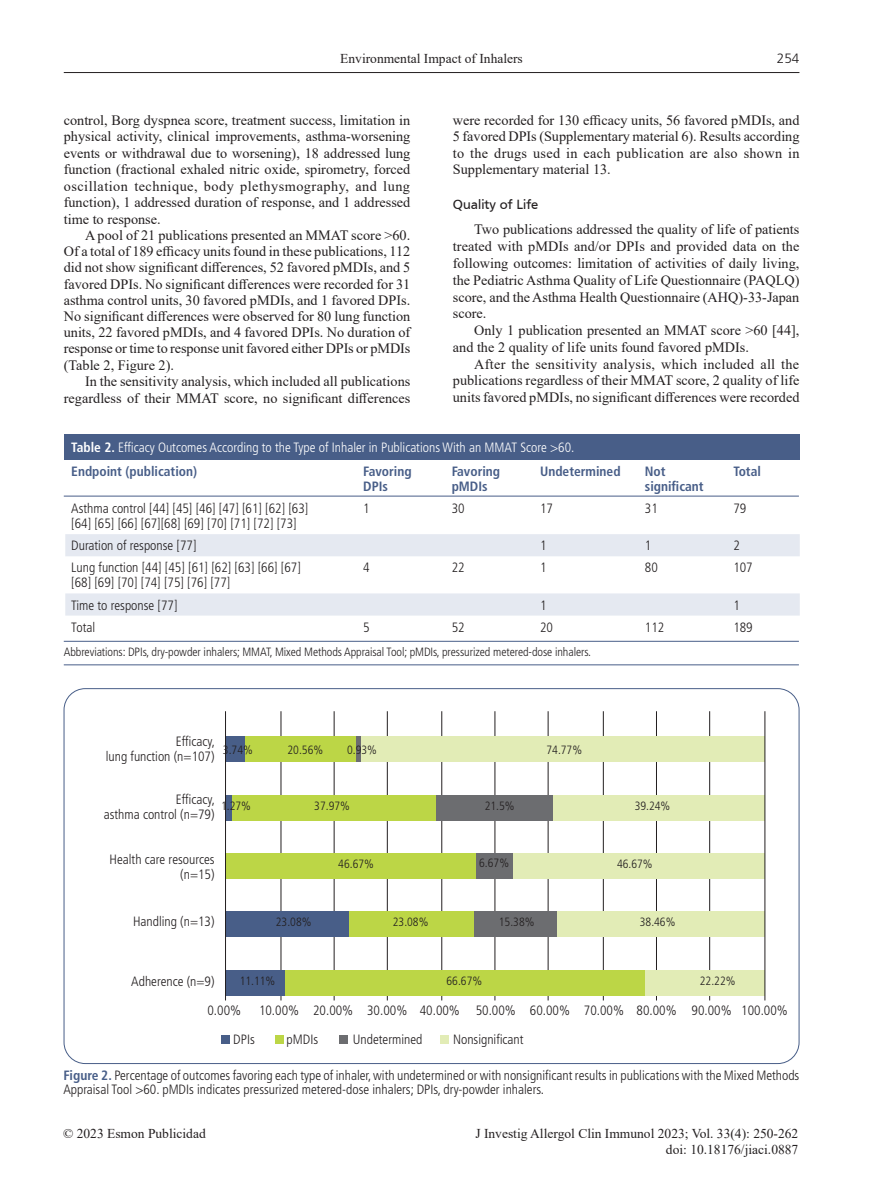
<style>
.page{position:relative;width:893px;height:1191px;background:#fff}
.page>*{position:absolute;margin:0;border:0;box-sizing:border-box;transform-origin:0 0}
.t1{font:14.25px/16.5px "Times New Roman";color:#231f20;text-align:justify}
.t2{font:13.8px "Frutiger";color:#231f20}
.t3{font:300 condensed 13.5px/15px "Frutiger LT Std";color:#231f20}
.t4{font:13.5px/16.5px "Times New Roman";color:#231f20;text-align:right}
.t5{font:300 condensed 13.5px "Frutiger LT Std";color:#fff}
.t6{font:700 condensed 13.5px/15px "Frutiger LT Std";color:#485e88}
.t7{font:300 13.5px "Frutiger LT Std";color:#231f20}
.t8{font:300 condensed 12px "Frutiger LT Std";letter-spacing:-.005em;color:#231f20}
.s1{font-weight:700}
.s2{font-weight:700;color:#485e88}
</style>
<div class="page">
<hr style="left:64px;top:72px;width:735px;height:1px;background:#231f20">
<hr style="left:281px;top:711px;width:1px;height:289px;background:#231f20">
<hr style="left:441px;top:711px;width:1px;height:289px;background:#231f20">
<hr style="left:603px;top:711px;width:1px;height:289px;background:#231f20">
<hr style="left:334px;top:711px;width:1px;height:289px;background:#231f20">
<hr style="left:495px;top:711px;width:1px;height:289px;background:#231f20">
<hr style="left:656px;top:711px;width:1px;height:289px;background:#231f20">
<hr style="left:387px;top:711px;width:1px;height:289px;background:#231f20">
<hr style="left:548px;top:711px;width:1px;height:289px;background:#231f20">
<hr style="left:709px;top:711px;width:1px;height:289px;background:#231f20">
<div style="left:225px;top:736px;width:23px;height:26px;background:#485e88"></div>
<div style="left:225px;top:795px;width:10px;height:25px;background:#485e88"></div>
<div style="left:225px;top:911px;width:129px;height:25px;background:#485e88"></div>
<div style="left:225px;top:970px;width:63px;height:26px;background:#485e88"></div>
<div style="left:245px;top:736px;width:113px;height:26px;background:#bcd646"></div>
<div style="left:232px;top:795px;width:205px;height:25px;background:#bcd646"></div>
<div style="left:225px;top:853px;width:253px;height:26px;background:#bcd646"></div>
<div style="left:350px;top:911px;width:127px;height:25px;background:#bcd646"></div>
<div style="left:285px;top:970px;width:362px;height:26px;background:#bcd646"></div>
<div style="left:356px;top:736px;width:7px;height:26px;background:#6c6d70"></div>
<div style="left:436px;top:795px;width:120px;height:25px;background:#6c6d70"></div>
<div style="left:477px;top:853px;width:38px;height:26px;background:#6c6d70"></div>
<div style="left:474px;top:911px;width:84px;height:25px;background:#6c6d70"></div>
<div style="left:222px;top:1035px;width:8px;height:8px;background:#485e88"></div>
<div style="left:340px;top:1035px;width:8px;height:8px;background:#6c6d70"></div>
<div style="left:275px;top:1035px;width:9px;height:8px;background:#bcd646"></div>
<div style="left:440px;top:1035px;width:9px;height:8px;background:#e2ecb6"></div>
<div style="left:361px;top:736px;width:404px;height:26px;background:#e2ecb6"></div>
<div style="left:553px;top:795px;width:212px;height:25px;background:#e2ecb6"></div>
<div style="left:513px;top:853px;width:252px;height:26px;background:#e2ecb6"></div>
<div style="left:557px;top:911px;width:208px;height:25px;background:#e2ecb6"></div>
<div style="left:645px;top:970px;width:120px;height:26px;background:#e2ecb6"></div>
<hr style="left:225px;top:711px;width:1px;height:289px;background:#231f20">
<hr style="left:765px;top:711px;width:1px;height:289px;background:#231f20">
<svg style="left:65px;top:495px;width:734px;height:1px"></svg>
<svg style="left:65px;top:534px;width:735px;height:81px;fill:#e5e9f1"></svg>
<div style="left:65px;top:434px;width:734px;height:25px;background:#485e88"></div>
<hr style="left:64px;top:496px;width:735px;height:1px;background:#485e88">
<hr style="left:64px;top:641px;width:735px;height:1px;background:#485e88">
<hr style="left:64px;top:664px;width:735px;height:1px;background:#485e88">
<p class="t4" style="left:340px;top:49px;width:184px">Environmental Impact of Inhalers</p>
<p class="t7" style="left:777px;top:51px;width:24px">254</p>
<p class="t1" style="left:64px;top:111px;width:348px">control, Borg dyspnea score, treatment success, limitation in physical activity, clinical improvements, asthma-worsening events or withdrawal due to worsening), 18 addressed lung function (fractional exhaled nitric oxide, spirometry, forced oscillation technique, body plethysmography, and lung function), 1 addressed duration of response, and 1 addressed time to response.</p>
<p class="t1" style="left:64px;top:227px;width:348px;text-indent:21px">A pool of 21 publications presented an MMAT score &gt;60.<br>Of a total of 189 efficacy units found in these publications, 112 did not show significant differences, 52 favored pMDIs, and 5 favored DPIs. No significant differences were recorded for 31 asthma control units, 30 favored pMDIs, and 1 favored DPIs.<br>No significant differences were observed for 80 lung function units, 22 favored pMDIs, and 4 favored DPIs. No duration of response or time to response unit favored either DPIs or pMDIs (Table 2, Figure 2).</p>
<p class="t1" style="left:64px;top:373px;width:348px;text-align:right">In the sensitivity analysis, which included all publications regardless of their MMAT score, no significant differences</p>
<p class="t1" style="left:453px;top:111px;width:348px">were recorded for 130 efficacy units, 56 favored pMDIs, and 5 favored DPIs (Supplementary material 6). Results according to the drugs used in each publication are also shown in Supplementary material 13.</p>
<p class="t2" style="left:453px;top:197px;width:87px">Quality of Life</p>
<p class="t1" style="left:453px;top:221px;width:348px;text-indent:21px">Two publications addressed the quality of life of patients treated with pMDIs and/or DPIs and provided data on the following outcomes: limitation of activities of daily living, the Pediatric Asthma Quality of Life Questionnaire (PAQLQ) score, and the Asthma Health Questionnaire (AHQ)-33-Japan score.</p>
<p class="t1" style="left:453px;top:322px;width:348px;text-indent:21px">Only 1 publication presented an MMAT score &gt;60 [44], and the 2 quality of life units found favored pMDIs.</p>
<p class="t1" style="left:453px;top:355px;width:348px;text-indent:21px">After the sensitivity analysis, which included all the publications regardless of their MMAT score, 2 quality of life units favored pMDIs, no significant differences were recorded</p>
<p class="t5" style="left:71px;top:439px;width:505px"><span class="s1">Table 2.</span> Efficacy Outcomes According to the Type of Inhaler in Publications With an MMAT Score &gt;60.</p>
<p class="t6" style="left:71px;top:464px;width:127px">Endpoint (publication)</p>
<p class="t6" style="left:363px;top:464px;width:50px">Favoring<br>DPIs</p>
<p class="t6" style="left:452px;top:464px;width:50px">Favoring pMDIs</p>
<p class="t6" style="left:540px;top:464px;width:82px">Undetermined</p>
<p class="t6" style="left:645px;top:464px;width:60px">Not significant</p>
<p class="t6" style="left:733px;top:464px;width:29px">Total</p>
<p class="t3" style="left:71px;top:501px;width:239px">Asthma control [44] [45] [46] [47] [61] [62] [63] [64] [65] [66] [67][68] [69] [70] [71] [72] [73]</p>
<p class="t3" style="left:363px;top:501px;width:8px">1</p>
<p class="t3" style="left:452px;top:501px;width:14px">30</p>
<p class="t3" style="left:540px;top:501px;width:14px">17</p>
<p class="t3" style="left:645px;top:501px;width:14px">31</p>
<p class="t3" style="left:733px;top:501px;width:14px">79</p>
<p class="t3" style="left:71px;top:538px;width:127px">Duration of response [77]</p>
<p class="t3" style="left:540px;top:538px;width:8px">1</p>
<p class="t3" style="left:645px;top:538px;width:8px">1</p>
<p class="t3" style="left:733px;top:538px;width:8px">2</p>
<p class="t3" style="left:71px;top:560px;width:231px">Lung function [44] [45] [61] [62] [63] [66] [67] [68] [69] [70] [74] [75] [76] [77]</p>
<p class="t3" style="left:363px;top:560px;width:8px">4</p>
<p class="t3" style="left:452px;top:560px;width:14px">22</p>
<p class="t3" style="left:540px;top:560px;width:8px">1</p>
<p class="t3" style="left:645px;top:560px;width:14px">80</p>
<p class="t3" style="left:733px;top:560px;width:21px">107</p>
<p class="t3" style="left:71px;top:597px;width:108px">Time to response [77]</p>
<p class="t3" style="left:540px;top:597px;width:8px">1</p>
<p class="t3" style="left:733px;top:597px;width:8px">1</p>
<p class="t3" style="left:71px;top:620px;width:26px">Total</p>
<p class="t3" style="left:363px;top:620px;width:8px">5</p>
<p class="t3" style="left:452px;top:620px;width:14px">52</p>
<p class="t3" style="left:540px;top:620px;width:14px">20</p>
<p class="t3" style="left:645px;top:620px;width:21px">112</p>
<p class="t3" style="left:733px;top:620px;width:21px">189</p>
<p class="t8" style="left:64px;top:645px;width:529px">Abbreviations: DPIs, dry-powder inhalers; MMAT, Mixed Methods Appraisal Tool; pMDIs, pressurized metered-dose inhalers.</p>
<p class="t3" style="left:106px;top:733px;width:111px;text-align:right">Efficacy,<br>lung function (n=107)</p>
<p class="t3" style="left:104px;top:792px;width:113px;text-align:right">Efficacy,<br>asthma control (n=79)</p>
<p class="t3" style="left:110px;top:851px;width:107px;text-align:right">Health care resources (n=15)</p>
<p class="t3" style="left:133px;top:914px;width:83px">Handling (n=13)</p>
<p class="t8" style="left:223px;top:743px;width:31px">3.74%</p>
<p class="t8" style="left:288px;top:743px;width:37px">20.56%</p>
<p class="t8" style="left:347px;top:743px;width:31px">0.93%</p>
<p class="t8" style="left:546px;top:743px;width:37px">74.77%</p>
<p class="t8" style="left:314px;top:799px;width:37px">37.97%</p>
<p class="t8" style="left:221px;top:799px;width:31px">1.27%</p>
<p class="t8" style="left:485px;top:799px;width:31px">21.5%</p>
<p class="t8" style="left:635px;top:799px;width:37px">39.24%</p>
<p class="t8" style="left:338px;top:857px;width:37px">46.67%</p>
<p class="t8" style="left:479px;top:856px;width:31px">6.67%</p>
<p class="t8" style="left:617px;top:857px;width:37px">46.67%</p>
<p class="t8" style="left:276px;top:915px;width:37px">23.08%</p>
<p class="t8" style="left:393px;top:915px;width:37px">23.08%</p>
<p class="t8" style="left:499px;top:915px;width:37px">15.38%</p>
<p class="t8" style="left:640px;top:915px;width:37px">38.46%</p>
<p class="t3" style="left:131px;top:974px;width:85px">Adherence (n=9)</p>
<p class="t8" style="left:240px;top:974px;width:37px">11.11%</p>
<p class="t8" style="left:447px;top:974px;width:37px">66.67%</p>
<p class="t8" style="left:700px;top:974px;width:37px">22.22%</p>
<p class="t3" style="left:207px;top:1003px;width:35px">0.00%</p>
<p class="t3" style="left:259px;top:1003px;width:530px">10.00% 20.00% 30.00% 40.00% 50.00% 60.00% 70.00% 80.00% 90.00% 100.00%</p>
<p class="t3" style="left:233px;top:1031px;width:23px">DPIs</p>
<p class="t3" style="left:287px;top:1031px;width:33px">pMDIs</p>
<p class="t3" style="left:353px;top:1031px;width:71px">Undetermined</p>
<p class="t3" style="left:453px;top:1031px;width:72px">Nonsignificant</p>
<p class="t3" style="left:63px;top:1068px;width:737px;line-height:13.5px"><span class="s2">Figure 2.</span> Percentage of outcomes favoring each type of inhaler, with undetermined or with nonsignificant results in publications with the Mixed Methods<br>Appraisal Tool &gt;60. pMDIs indicates pressurized metered-dose inhalers; DPIs, dry-powder inhalers.</p>
<p class="t4" style="left:63px;top:1124px;width:144px">© 2023 Esmon Publicidad</p>
<p class="t4" style="left:475px;top:1124px;width:324px">J Investig Allergol Clin Immunol 2023; Vol. 33(4): 250-262 doi: 10.18176/jiaci.0887</p>
</div>
